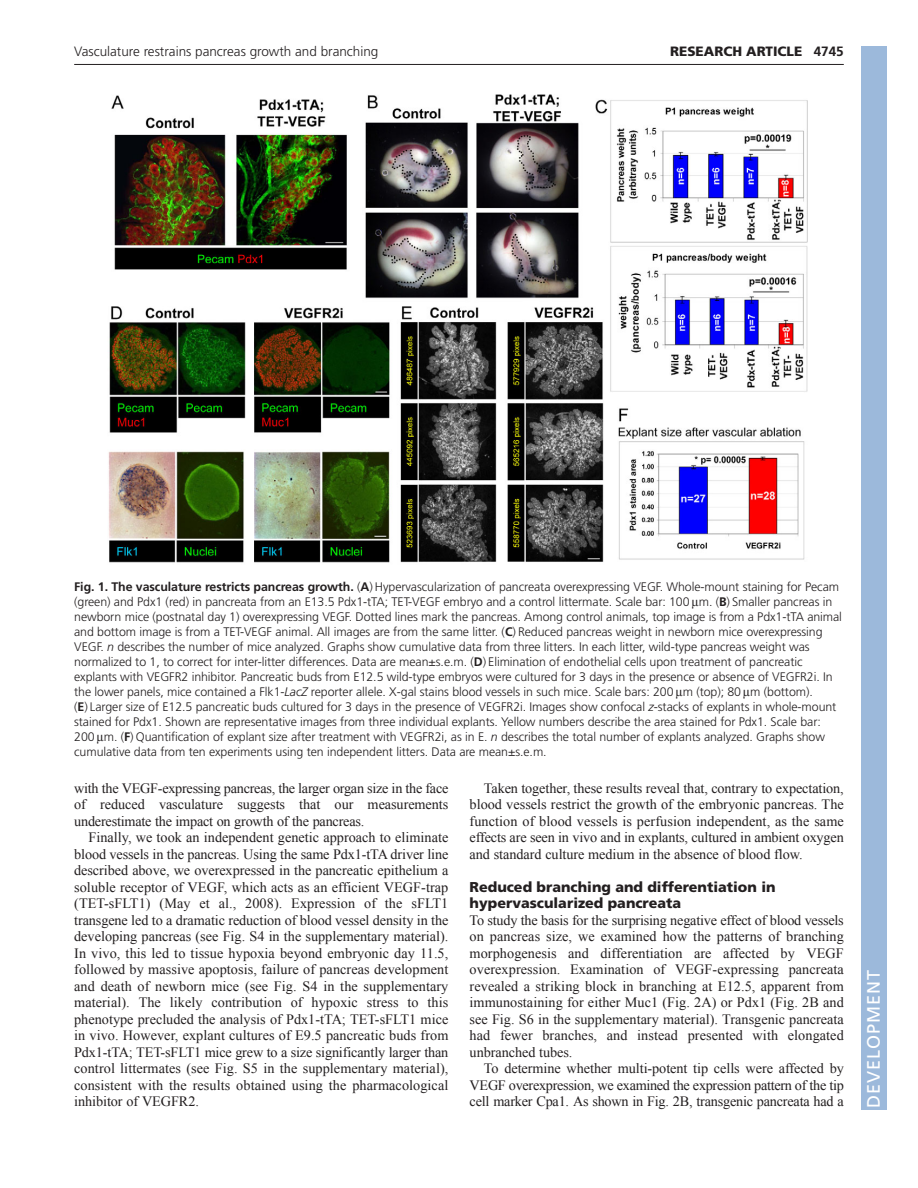
<style>
.page{position:relative;width:918px;height:1188px;background:#fff}
.page>*{position:absolute;margin:0;border:0;box-sizing:border-box;transform-origin:0 0}
.t1{font:18px "Frutiger LT Std";letter-spacing:.055em;color:#fff}
.t2{font:14.25px/16.5px "Times New Roman";letter-spacing:-.005em;color:#231f20;text-align:justify}
.t3{font:900 14.25px/16.5px "Frutiger LT Std";color:#231f20}
.t4{font:300 13.5px "Frutiger LT Std";color:#231f20}
.t5{font:900 13.5px "Frutiger LT Std";color:#231f20}
.t6{font:300 12.3px/15px "Frutiger LT Std";letter-spacing:-.005em;color:#231f20}
.s1{font-weight:700}
.s2{font-style:italic}
</style>
<div class="page">
<hr style="left:74px;top:64px;width:770px;height:1px;background:#231f20">
<img style="left:108px;top:94px;width:699px;height:469px">
<div style="left:861px;top:46px;width:25px;height:1064px;background:#9cb9db"></div>
<p class="t4" style="left:74px;top:46px;width:306px">Vasculature restrains pancreas growth and branching</p>
<p class="t5" style="left:670px;top:45px;width:175px">RESEARCH ARTICLE <span class="s1">4745</span></p>
<p class="t6" style="left:74px;top:580px;width:769px"><span class="s1">Fig. 1. The vasculature restricts pancreas growth.</span> (<span class="s1">A</span>) Hypervascularization of pancreata overexpressing VEGF. Whole-mount staining for Pecam (green) and Pdx1 (red) in pancreata from an E13.5 Pdx1-tTA; TET-VEGF embryo and a control littermate. Scale bar: 100 m. (<span class="s1">B</span>) Smaller pancreas in newborn mice (postnatal day 1) overexpressing VEGF. Dotted lines mark the pancreas. Among control animals, top image is from a Pdx1-tTA animal and bottom image is from a TET-VEGF animal. All images are from the same litter. (<span class="s1">C</span>) Reduced pancreas weight in newborn mice overexpressing VEGF. <span class="s2">n</span> describes the number of mice analyzed. Graphs show cumulative data from three litters. In each litter, wild-type pancreas weight was normalized to 1, to correct for inter-litter differences. Data are mean±s.e.m. (<span class="s1">D</span>) Elimination of endothelial cells upon treatment of pancreatic explants with VEGFR2 inhibitor. Pancreatic buds from E12.5 wild-type embryos were cultured for 3 days in the presence or absence of VEGFR2i. In the lower panels, mice contained a Flk1-<span class="s2">LacZ</span> reporter allele. X-gal stains blood vessels in such mice. Scale bars: 200 m (top); 80 m (bottom).<br>(<span class="s1">E</span>) Larger size of E12.5 pancreatic buds cultured for 3 days in the presence of VEGFR2i. Images show confocal <span class="s2">z</span>-stacks of explants in whole-mount stained for Pdx1. Shown are representative images from three individual explants. Yellow numbers describe the area stained for Pdx1. Scale bar:<br>200 m. (<span class="s1">F</span>) Quantification of explant size after treatment with VEGFR2i, as in E. <span class="s2">n</span> describes the total number of explants analyzed. Graphs show cumulative data from ten experiments using ten independent litters. Data are mean±s.e.m.</p>
<p class="t2" style="left:74px;top:780px;width:376px">with the VEGF-expressing pancreas, the larger organ size in the face of reduced vasculature suggests that our measurements underestimate the impact on growth of the pancreas.</p>
<p class="t2" style="left:74px;top:829px;width:376px;text-indent:14px">Finally, we took an independent genetic approach to eliminate blood vessels in the pancreas. Using the same Pdx1-tTA driver line described above, we overexpressed in the pancreatic epithelium a soluble receptor of VEGF, which acts as an efficient VEGF-trap (TET-sFLT1) (May et al., 2008). Expression of the sFLT1 transgene led to a dramatic reduction of blood vessel density in the developing pancreas (see Fig. S4 in the supplementary material).<br>In vivo, this led to tissue hypoxia beyond embryonic day 11.5, followed by massive apoptosis, failure of pancreas development and death of newborn mice (see Fig. S4 in the supplementary material). The likely contribution of hypoxic stress to this phenotype precluded the analysis of Pdx1-tTA; TET-sFLT1 mice in vivo. However, explant cultures of E9.5 pancreatic buds from Pdx1-tTA; TET-sFLT1 mice grew to a size significantly larger than control littermates (see Fig. S5 in the supplementary material), consistent with the results obtained using the pharmacological inhibitor of VEGFR2.</p>
<p class="t2" style="left:470px;top:780px;width:376px;text-indent:14px">Taken together, these results reveal that, contrary to expectation, blood vessels restrict the growth of the embryonic pancreas. The function of blood vessels is perfusion independent, as the same effects are seen in vivo and in explants, cultured in ambient oxygen and standard culture medium in the absence of blood flow.</p>
<p class="t3" style="left:470px;top:879px;width:308px">Reduced branching and differentiation in hypervascularized pancreata</p>
<p class="t2" style="left:470px;top:912px;width:376px">To study the basis for the surprising negative effect of blood vessels on pancreas size, we examined how the patterns of branching morphogenesis and differentiation are affected by VEGF overexpression. Examination of VEGF-expressing pancreata revealed a striking block in branching at E12.5, apparent from immunostaining for either Muc1 (Fig. 2A) or Pdx1 (Fig. 2B and see Fig. S6 in the supplementary material). Transgenic pancreata had fewer branches, and instead presented with elongated unbranched tubes.</p>
<p class="t2" style="left:470px;top:1060px;width:376px;text-indent:14px">To determine whether multi-potent tip cells were affected by VEGF overexpression, we examined the expression pattern of the tip cell marker Cpa1. As shown in Fig. 2B, transgenic pancreata had a</p>
<p class="t1" style="left:863px;top:1108px;width:140px;rotate:-90deg">DEVELOPMENT</p>
</div>
